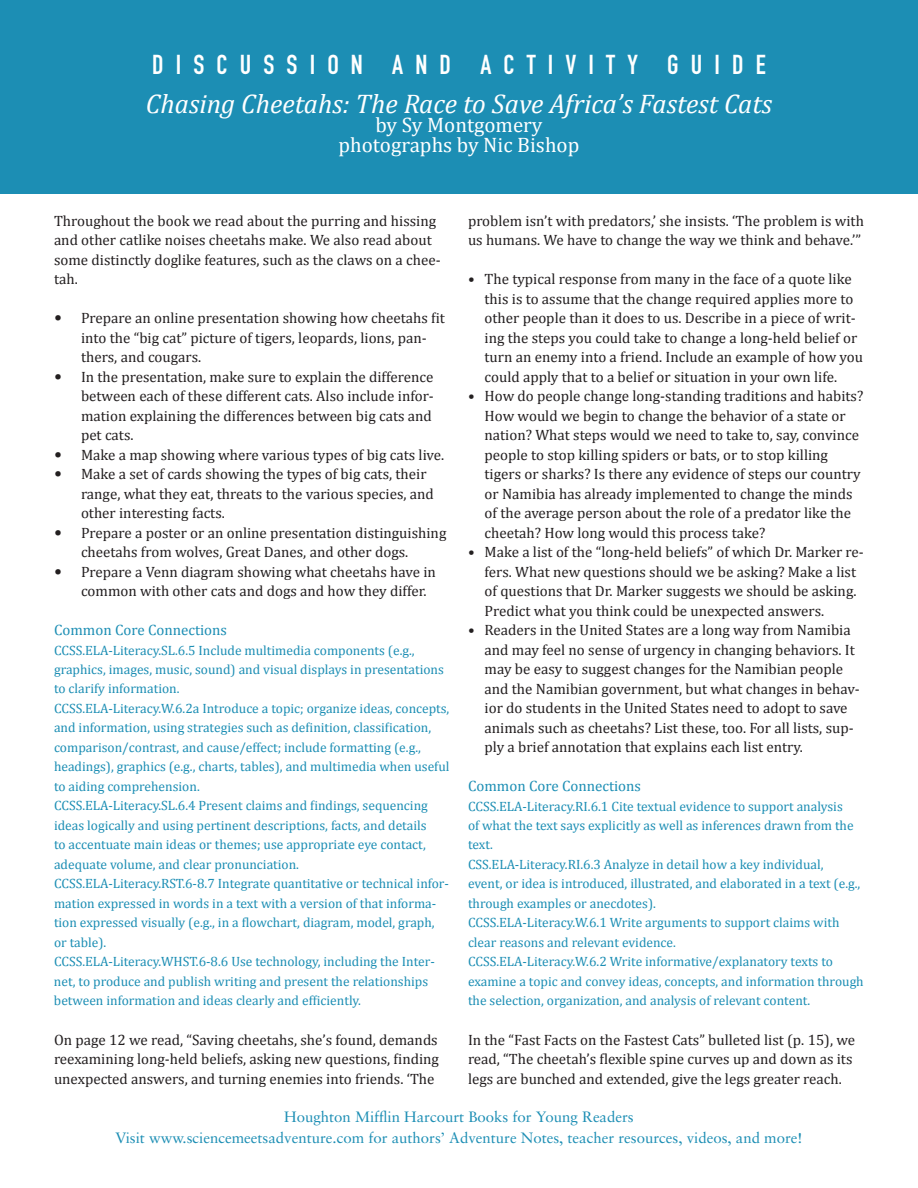
<style>
.page{position:relative;width:918px;height:1188px;background:#fff}
.page>*{position:absolute;margin:0;border:0;box-sizing:border-box;transform-origin:0 0}
.t1{font:italic 27px "Cambria";color:#fff}
.t2{font:27px "DIN Engschrift Std";letter-spacing:.45em;color:#fff}
.t3{font:21px/19.5px "Cambria";color:#fff;text-align:center}
.t4{font:15px/19.5px "Cambria";color:#231f20}
.t5{font:15px/21px "Sabon";color:#1c8eb4;text-align:center}
.t6{font:15px "Cambria";color:#1c8eb4}
.t7{font:13.5px/19.5px "Cambria";color:#1c8eb4}
.s1{font-size:18px}
</style>
<div class="page">
<div style="left:0;top:0;width:918px;height:193px;background:#1c8eb4"></div>
<h1 class="t2" style="left:152px;top:49px;width:615px">DISCUSSION AND ACTIVITY GUIDE</h1>
<h1 class="t1" style="left:146px;top:85px;width:628px">Chasing Cheetahs: The Race to Save Africa’s Fastest Cats</h1>
<h2 class="t3" style="left:339px;top:115px;width:242px">by Sy Montgomery photographs by Nic Bishop</h2>
<p class="t4" style="left:54px;top:211px;width:388px">Throughout the book we read about the purring and hissing and other catlike noises cheetahs make. We also read about some distinctly doglike features, such as the claws on a chee&shy;tah.</p>
<p class="t4" style="left:81px;top:308px;width:366px;text-indent:-27px"><span class="s1">•</span> Prepare an online presentation showing how cheetahs fit into the “big cat” picture of tigers, leopards, lions, pan&shy;thers, and cougars.</p>
<p class="t4" style="left:81px;top:367px;width:354px;text-indent:-27px"><span class="s1">•</span> In the presentation, make sure to explain the difference between each of these different cats. Also include infor&shy;mation explaining the differences between big cats and pet cats.</p>
<p class="t4" style="left:54px;top:445px;width:392px"><span class="s1">•</span> Make a map showing where various types of big cats live.</p>
<p class="t4" style="left:81px;top:464px;width:354px;text-indent:-27px"><span class="s1">•</span> Make a set of cards showing the types of big cats, their range, what they eat, threats to the various species, and other interesting facts.</p>
<p class="t4" style="left:81px;top:523px;width:367px;text-indent:-27px"><span class="s1">•</span> Prepare a poster or an online presentation distinguishing cheetahs from wolves, Great Danes, and other dogs.</p>
<p class="t4" style="left:81px;top:562px;width:357px;text-indent:-27px"><span class="s1">•</span> Prepare a Venn diagram showing what cheetahs have in common with other cats and dogs and how they differ.</p>
<p class="t6" style="left:54px;top:621px;width:175px">Common Core Connections</p>
<p class="t7" style="left:54px;top:640px;width:397px">CCSS.ELA-Literacy.SL.6.5 Include multimedia components (e.g., graphics, images, music, sound) and visual displays in presentations to clarify information.<br>CCSS.ELA-Literacy.W.6.2a Introduce a topic; organize ideas, concepts, and information, using strategies such as definition, classification, comparison/contrast, and cause/effect; include formatting (e.g., headings), graphics (e.g., charts, tables), and multimedia when useful to aiding comprehension.<br>CCSS.ELA-Literacy.SL.6.4 Present claims and findings, sequencing ideas logically and using pertinent descriptions, facts, and details<br>to accentuate main ideas or themes; use appropriate eye contact, adequate volume, and clear pronunciation.<br>CCSS.ELA-Literacy.RST.6-8.7 Integrate quantitative or technical infor&shy;mation expressed in words in a text with a version of that informa&shy;tion expressed visually (e.g., in a flowchart, diagram, model, graph, or table).<br>CCSS.ELA-Literacy.WHST.6-8.6 Use technology, including the Inter&shy;net, to produce and publish writing and present the relationships between information and ideas clearly and efficiently.</p>
<p class="t4" style="left:54px;top:1030px;width:387px;text-align:justify">On page 12 we read, “Saving cheetahs, she’s found, demands reexamining long-held beliefs, asking new questions, finding unexpected answers, and turning enemies into friends. ‘The</p>
<p class="t4" style="left:468px;top:211px;width:397px">problem isn’t with predators,’ she insists. ‘The problem is with us humans. We have to change the way we think and behave.’”</p>
<p class="t4" style="left:485px;top:269px;width:380px;text-indent:-17px">• The typical response from many in the face of a quote like this is to assume that the change required applies more to other people than it does to us. Describe in a piece of writ&shy;ing the steps you could take to change a long-held belief or turn an enemy into a friend. Include an example of how you could apply that to a belief or situation in your own life.</p>
<p class="t4" style="left:485px;top:386px;width:380px;text-indent:-17px">• How do people change long-standing traditions and habits?<br>How would we begin to change the behavior of a state or nation? What steps would we need to take to, say, convince people to stop killing spiders or bats, or to stop killing tigers or sharks? Is there any evidence of steps our country or Namibia has already implemented to change the minds of the average person about the role of a predator like the cheetah? How long would this process take?</p>
<p class="t4" style="left:485px;top:542px;width:381px;text-indent:-17px">• Make a list of the “long-held beliefs” of which Dr. Marker re&shy;fers. What new questions should we be asking? Make a list of questions that Dr. Marker suggests we should be asking.<br>Predict what you think could be unexpected answers.</p>
<p class="t4" style="left:485px;top:620px;width:377px;text-indent:-17px">• Readers in the United States are a long way from Namibia and may feel no sense of urgency in changing behaviors. It may be easy to suggest changes for the Namibian people and the Namibian government, but what changes in behav&shy;ior do students in the United States need to adopt to save animals such as cheetahs? List these, too. For all lists, sup&shy;ply a brief annotation that explains each list entry.</p>
<p class="t6" style="left:468px;top:777px;width:175px">Common Core Connections</p>
<p class="t7" style="left:468px;top:796px;width:397px">CCSS.ELA-Literacy.RI.6.1 Cite textual evidence to support analysis<br>of what the text says explicitly as well as inferences drawn from the text.<br>CSS.ELA-Literacy.RI.6.3 Analyze in detail how a key individual,<br>event, or idea is introduced, illustrated, and elaborated in a text (e.g., through examples or anecdotes).<br>CCSS.ELA-Literacy.W.6.1 Write arguments to support claims with clear reasons and relevant evidence.<br>CCSS.ELA-Literacy.W.6.2 Write informative/explanatory texts to examine a topic and convey ideas, concepts, and information through the selection, organization, and analysis of relevant content.</p>
<p class="t4" style="left:468px;top:1030px;width:389px">In the “Fast Facts on the Fastest Cats” bulleted list (p. 15), we read, “The cheetah’s flexible spine curves up and down as its legs are bunched and extended, give the legs greater reach.</p>
<p class="t5" style="left:115px;top:1106px;width:689px">Houghton Mifflin Harcourt Books for Young Readers<br>Visit www.sciencemeetsadventure.com for authors’ Adventure Notes, teacher resources, videos, and more!</p>
</div>
